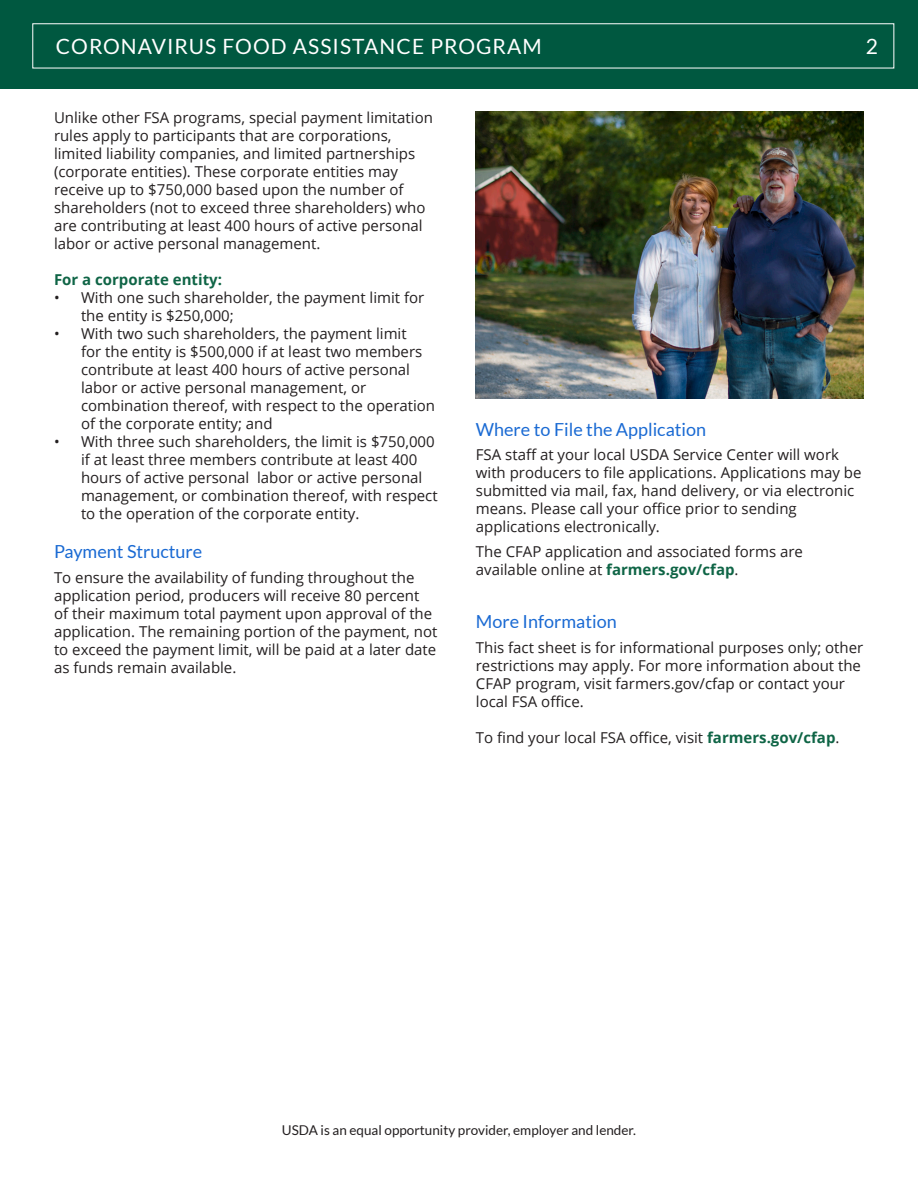
<style>
.page{position:relative;width:918px;height:1188px;background:#fff}
.page>*{position:absolute;margin:0;border:0;box-sizing:border-box;transform-origin:0 0}
.Subheader_1{font:21px "Lato";letter-spacing:.05em;color:#fff}
.Subheader_1-2{font:18px "Lato";color:#1a6ad3}
.Body_Style{font:15px/18px "Open Sans";color:#231f20}
.Sub_Subheader{font:700 15px "Open Sans";color:#0f6546}
.Subheader_1-3{font:13.5px "Lato";color:#231f20}
.s1{font-weight:700;color:#0f6546}
</style>
<div class="page">
<div style="left:0;top:0;width:918px;height:89px;background:#005840"></div>
<img style="left:475px;top:111px;width:389px;height:288px">
<p class="Subheader_1" style="left:56px;top:35px;width:488px">CORONAVIRUS FOOD ASSISTANCE PROGRAM</p>
<p class="Subheader_1" style="left:866px;top:35px;width:14px">2</p>
<p class="Body_Style" style="left:54px;top:108px;width:380px">Unlike other FSA programs, special payment limitation rules apply to participants that are corporations, limited liability companies, and limited partnerships (corporate entities). These corporate entities may receive up to $750,000 based upon the number of shareholders (not to exceed three shareholders) who are contributing at least 400 hours of active personal labor or active personal management.</p>
<p class="Sub_Subheader" style="left:54px;top:269px;width:170px">For a corporate entity:</p>
<p class="Body_Style" style="left:81px;top:288px;width:345px;text-indent:-27px">• With one such shareholder, the payment limit for the entity is $250,000;</p>
<p class="Body_Style" style="left:81px;top:324px;width:356px;text-indent:-27px">• With two such shareholders, the payment limit<br>for the entity is $500,000 if at least two members contribute at least 400 hours of active personal labor or active personal management, or combination thereof, with respect to the operation of the corporate entity; and</p>
<p class="Body_Style" style="left:81px;top:432px;width:358px;text-indent:-27px">• With three such shareholders, the limit is $750,000 if at least three members contribute at least 400 hours of active personal labor or active personal management, or combination thereof, with respect to the operation of the corporate entity.</p>
<p class="Subheader_1-2" style="left:54px;top:542px;width:150px">Payment Structure</p>
<p class="Body_Style" style="left:54px;top:568px;width:385px">To ensure the availability of funding throughout the application period, producers will receive 80 percent<br>of their maximum total payment upon approval of the application. The remaining portion of the payment, not to exceed the payment limit, will be paid at a later date as funds remain available.</p>
<p class="Subheader_1-2" style="left:476px;top:419px;width:232px">Where to File the Application</p>
<p class="Body_Style" style="left:476px;top:446px;width:387px">FSA staff at your local USDA Service Center will work with producers to file applications. Applications may be submitted via mail, fax, hand delivery, or via electronic means. Please call your office prior to sending applications electronically.</p>
<p class="Body_Style" style="left:476px;top:542px;width:329px">The CFAP application and associated forms are available online at <span class="s1">farmers.gov/cfap</span>.</p>
<p class="Subheader_1-2" style="left:476px;top:612px;width:142px">More Information</p>
<p class="Body_Style" style="left:476px;top:638px;width:389px">This fact sheet is for informational purposes only; other restrictions may apply. For more information about the CFAP program, visit farmers.gov/cfap or contact your local FSA office.</p>
<p class="Body_Style" style="left:476px;top:728px;width:365px">To find your local FSA office, visit <span class="s1">farmers.gov/cfap</span>.</p>
<p class="Subheader_1-3" style="left:282px;top:1123px;width:356px">USDA is an equal opportunity provider, employer and lender.</p>
</div>
